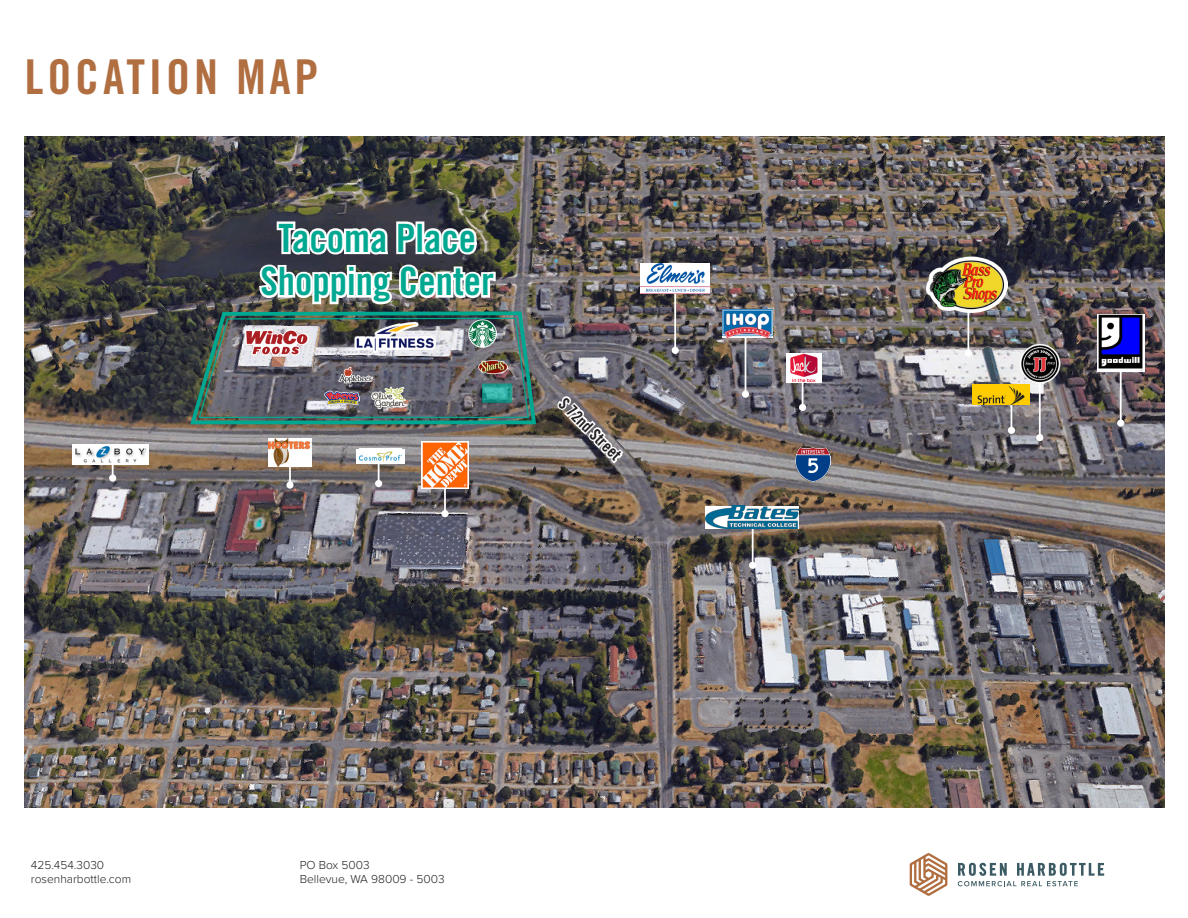
<style>
.page{position:relative;width:1188px;height:918px;background:#fff}
.page>*{position:absolute;margin:0;border:0;box-sizing:border-box;transform-origin:0 0}
.t1{font:48px "Trade Gothic LT Std Bd Cn 20";letter-spacing:.08em;color:#b06e41}
.t2{font:39px/43.5px "Trade Gothic LT Std Bd Cn 20";color:#00a892;text-align:center}
.t3{font:16.5px "Trade Gothic LT Std Bd Cn 20";color:#231f20}
.t4{font:300 12px "Proxima Nova";color:#231f20}
</style>
<div class="page">
<img style="left:25px;top:136px;width:1139px;height:672px">
<svg style="left:958px;top:863px;width:146px;height:23px"></svg>
<svg style="left:910px;top:853px;width:37px;height:43px"></svg>
<svg style="left:556px;top:393px;width:70px;height:72px"></svg>
<img style="left:723px;top:310px;width:49px;height:27px">
<img style="left:641px;top:264px;width:68px;height:29px">
<img style="left:269px;top:438px;width:42px;height:29px">
<img style="left:796px;top:447px;width:35px;height:35px">
<hr style="left:674px;top:294px;width:2px;height:56px;background:#fff">
<div style="left:672px;top:347px;width:7px;height:7px;background:#fff;border-radius:50%"></div>
<hr style="left:745px;top:338px;width:1px;height:56px;background:#fff">
<div style="left:742px;top:391px;width:7px;height:7px;background:#fff;border-radius:50%"></div>
<hr style="left:802px;top:374px;width:1px;height:33px;background:#fff">
<div style="left:799px;top:404px;width:7px;height:7px;background:#fff;border-radius:50%"></div>
<img style="left:787px;top:354px;width:34px;height:28px">
<hr style="left:967px;top:296px;width:2px;height:57px;background:#fff">
<div style="left:965px;top:350px;width:7px;height:7px;background:#fff;border-radius:50%"></div>
<img style="left:926px;top:252px;width:82px;height:62px">
<hr style="left:1011px;top:397px;width:1px;height:33px;background:#fff">
<div style="left:1008px;top:427px;width:7px;height:7px;background:#fff;border-radius:50%"></div>
<img style="left:972px;top:385px;width:58px;height:20px">
<hr style="left:1039px;top:381px;width:2px;height:57px;background:#fff">
<div style="left:1036px;top:434px;width:7px;height:7px;background:#fff;border-radius:50%"></div>
<img style="left:1019px;top:343px;width:41px;height:41px">
<hr style="left:1120px;top:366px;width:2px;height:57px;background:#fff">
<div style="left:1117px;top:419px;width:7px;height:8px;background:#fff;border-radius:50%"></div>
<img style="left:1098px;top:314px;width:47px;height:57px">
<hr style="left:112px;top:458px;width:2px;height:20px;background:#fff">
<div style="left:109px;top:475px;width:7px;height:7px;background:#fff;border-radius:50%"></div>
<img style="left:72px;top:444px;width:77px;height:20px">
<hr style="left:289px;top:462px;width:2px;height:23px;background:#fff">
<div style="left:286px;top:481px;width:8px;height:8px;background:#fff;border-radius:50%"></div>
<hr style="left:378px;top:458px;width:2px;height:26px;background:#fff">
<div style="left:375px;top:480px;width:7px;height:7px;background:#fff;border-radius:50%"></div>
<div style="left:356px;top:449px;width:49px;height:15px;background:#fff"></div>
<img style="left:359px;top:451px;width:43px;height:11px">
<hr style="left:444px;top:480px;width:2px;height:34px;background:#fff">
<div style="left:441px;top:510px;width:8px;height:7px;background:#fff;border-radius:50%"></div>
<img style="left:422px;top:442px;width:47px;height:47px">
<hr style="left:752px;top:522px;width:2px;height:43px;background:#fff">
<div style="left:749px;top:562px;width:7px;height:7px;background:#fff;border-radius:50%"></div>
<img style="left:705px;top:506px;width:94px;height:23px">
<img style="left:188px;top:219px;width:350px;height:208px">
<div style="left:485px;top:386px;width:25px;height:14px;border:1px solid #00a892"></div>
<p class="t1" style="left:25px;top:48px;width:295px">LOCATION MAP</p>
<p class="t2" style="left:260px;top:216px;width:235px">Tacoma Place<br>Shopping Center</p>
<p class="t3" style="left:569px;top:393px;width:82px;rotate:45deg">S 72nd Street</p>
<p class="t4" style="left:31px;top:858px;width:75px">425.454.3030</p>
<p class="t4" style="left:31px;top:872px;width:102px">rosenharbottle.com</p>
<p class="t4" style="left:300px;top:858px;width:71px">PO Box 5003</p>
<p class="t4" style="left:300px;top:872px;width:146px">Bellevue, WA 98009 - 5003</p>
</div>
